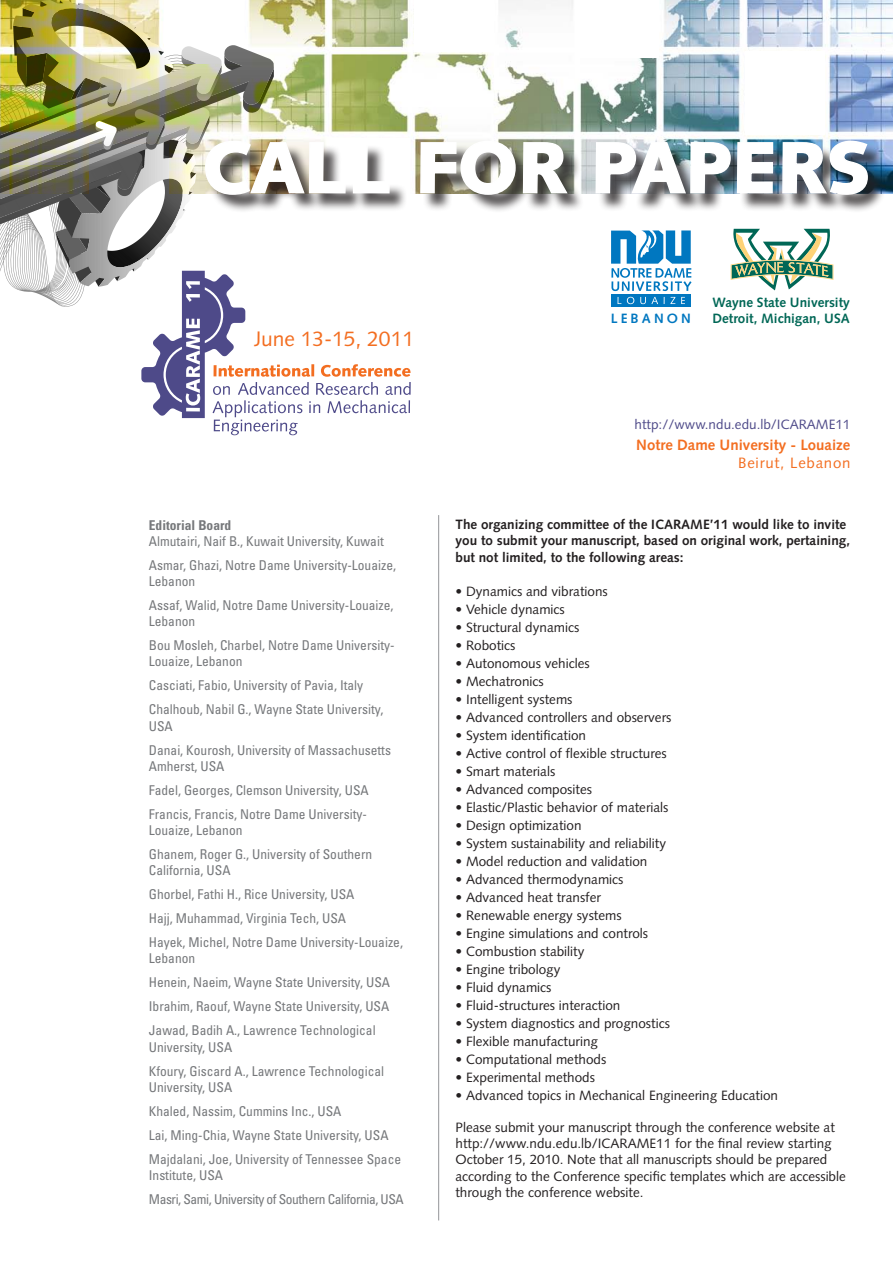
<style>
.page{position:relative;width:893px;height:1263px;background:#fff}
.page>*{position:absolute;margin:0;border:0;box-sizing:border-box;transform-origin:0 0}
.t1{font:21px "Syntax";color:#f36e21}
.t2{font:700 15px "Syntax";color:#f36e21}
.t3{font:15px "Syntax";letter-spacing:.05em;color:#f36e21}
.t4{font:13.5px/16.2px "Syntax";color:#231f20}
.t5{font:condensed 13.5px/16.2px "Univers";color:#76787b}
.t6{font:700 13.5px/16.2px "Syntax";color:#231f20}
.t7{font:condensed 13.5px "Univers";letter-spacing:-.03em;color:#76787b}
.t8{font:700 13.5px "Syntax";color:#006756}
.t9{font:13.5px "Syntax";color:#4e4a89}
.t10{font:700 condensed 13.5px "Univers";color:#76787b}
.t11{font:700 13.5px "Syntax";letter-spacing:.23em;color:#0077c0}
</style>
<div class="page">
<div style="left:207px;top:143px;width:679px;height:70px;background:#231f20;opacity:.75"></div>
<hr style="left:438px;top:515px;width:1px;height:705px;background:#939598">
<img style="left:0;top:0;width:869px;height:435px">
<p class="t1" style="left:254px;top:326px;width:161px">June 13-15, 2011</p>
<p class="t10" style="left:149px;top:516px;width:84px">Editorial Board</p>
<p class="t5" style="left:149px;top:533px;width:236px">Almutairi, Naif B., Kuwait University, Kuwait</p>
<p class="t5" style="left:149px;top:557px;width:249px">Asmar, Ghazi, Notre Dame University-Louaize,<br>Lebanon</p>
<p class="t5" style="left:149px;top:597px;width:246px">Assaf, Walid, Notre Dame University-Louaize,<br>Lebanon</p>
<p class="t5" style="left:149px;top:637px;width:247px">Bou Mosleh, Charbel, Notre Dame University-<br>Louaize, Lebanon</p>
<p class="t5" style="left:149px;top:677px;width:216px">Casciati, Fabio, University of Pavia, Italy</p>
<p class="t5" style="left:149px;top:701px;width:236px">Chalhoub, Nabil G., Wayne State University,<br>USA</p>
<p class="t5" style="left:149px;top:741px;width:244px">Danai, Kourosh, University of Massachusetts<br>Amherst, USA</p>
<p class="t5" style="left:149px;top:782px;width:221px">Fadel, Georges, Clemson University, USA</p>
<p class="t5" style="left:149px;top:806px;width:220px">Francis, Francis, Notre Dame University-<br>Louaize, Lebanon</p>
<p class="t5" style="left:149px;top:846px;width:225px">Ghanem, Roger G., University of Southern<br>California, USA</p>
<p class="t5" style="left:149px;top:886px;width:207px">Ghorbel, Fathi H., Rice University, USA</p>
<p class="t5" style="left:149px;top:910px;width:199px">Hajj, Muhammad, Virginia Tech, USA</p>
<p class="t5" style="left:149px;top:934px;width:256px">Hayek, Michel, Notre Dame University-Louaize,<br>Lebanon</p>
<p class="t5" style="left:149px;top:974px;width:243px">Henein, Naeim, Wayne State University, USA</p>
<p class="t5" style="left:149px;top:998px;width:242px">Ibrahim, Raouf, Wayne State University, USA</p>
<p class="t5" style="left:149px;top:1022px;width:228px">Jawad, Badih A., Lawrence Technological<br>University, USA</p>
<p class="t5" style="left:149px;top:1062px;width:237px">Kfoury, Giscard A., Lawrence Technological<br>University, USA</p>
<p class="t5" style="left:149px;top:1103px;width:194px">Khaled, Nassim, Cummins Inc., USA</p>
<p class="t5" style="left:149px;top:1127px;width:241px">Lai, Ming-Chia, Wayne State University, USA</p>
<p class="t5" style="left:149px;top:1151px;width:254px">Majdalani, Joe, University of Tennessee Space<br>Institute, USA</p>
<p class="t7" style="left:149px;top:1191px;width:256px">Masri, Sami, University of Southern California, USA</p>
<p class="t11" style="left:611px;top:311px;width:82px">LEBANON</p>
<p class="t8" style="left:712px;top:295px;width:139px">Wayne State University</p>
<p class="t8" style="left:712px;top:311px;width:139px">Detroit, Michigan, USA</p>
<p class="t9" style="left:635px;top:417px;width:217px">http://www.ndu.edu.lb/ICARAME11</p>
<p class="t2" style="left:636px;top:437px;width:216px">Notre Dame University - Louaize</p>
<p class="t3" style="left:738px;top:454px;width:114px">Beirut, Lebanon</p>
<p class="t6" style="left:455px;top:516px;width:396px">The organizing committee of the ICARAME’11 would like to invite you to submit your manuscript, based on original work, pertaining, but not limited, to the following areas:</p>
<p class="t4" style="left:455px;top:583px;width:154px">• Dynamics and vibrations</p>
<p class="t4" style="left:455px;top:601px;width:111px">• Vehicle dynamics</p>
<p class="t4" style="left:455px;top:619px;width:125px">• Structural dynamics</p>
<p class="t4" style="left:455px;top:637px;width:62px">• Robotics</p>
<p class="t4" style="left:455px;top:655px;width:136px">• Autonomous vehicles</p>
<p class="t4" style="left:455px;top:673px;width:90px">• Mechatronics</p>
<p class="t4" style="left:455px;top:691px;width:119px">• Intelligent systems</p>
<p class="t4" style="left:455px;top:709px;width:217px">• Advanced controllers and observers</p>
<p class="t4" style="left:455px;top:727px;width:132px">• System identification</p>
<p class="t4" style="left:455px;top:745px;width:213px">• Active control of flexible structures</p>
<p class="t4" style="left:455px;top:763px;width:101px">• Smart materials</p>
<p class="t4" style="left:455px;top:781px;width:138px">• Advanced composites</p>
<p class="t4" style="left:455px;top:799px;width:214px">• Elastic/Plastic behavior of materials</p>
<p class="t4" style="left:455px;top:817px;width:128px">• Design optimization</p>
<p class="t4" style="left:455px;top:835px;width:212px">• System sustainability and reliability</p>
<p class="t4" style="left:455px;top:853px;width:193px">• Model reduction and validation</p>
<p class="t4" style="left:455px;top:871px;width:170px">• Advanced thermodynamics</p>
<p class="t4" style="left:455px;top:889px;width:147px">• Advanced heat transfer</p>
<p class="t4" style="left:455px;top:907px;width:168px">• Renewable energy systems</p>
<p class="t4" style="left:455px;top:925px;width:194px">• Engine simulations and controls</p>
<p class="t4" style="left:455px;top:943px;width:131px">• Combustion stability</p>
<p class="t4" style="left:455px;top:961px;width:107px">• Engine tribology</p>
<p class="t4" style="left:455px;top:979px;width:98px">• Fluid dynamics</p>
<p class="t4" style="left:455px;top:997px;width:166px">• Fluid-structures interaction</p>
<p class="t4" style="left:455px;top:1015px;width:216px">• System diagnostics and prognostics</p>
<p class="t4" style="left:455px;top:1033px;width:144px">• Flexible manufacturing</p>
<p class="t4" style="left:455px;top:1051px;width:152px">• Computational methods</p>
<p class="t4" style="left:455px;top:1069px;width:141px">• Experimental methods</p>
<p class="t4" style="left:455px;top:1087px;width:324px">• Advanced topics in Mechanical Engineering Education</p>
<p class="t4" style="left:455px;top:1119px;width:392px">Please submit your manuscript through the conference website at http://www.ndu.edu.lb/ICARAME11 for the final review starting October 15, 2010. Note that all manuscripts should be prepared according to the Conference specific templates which are accessible through the conference website.</p>
</div>
